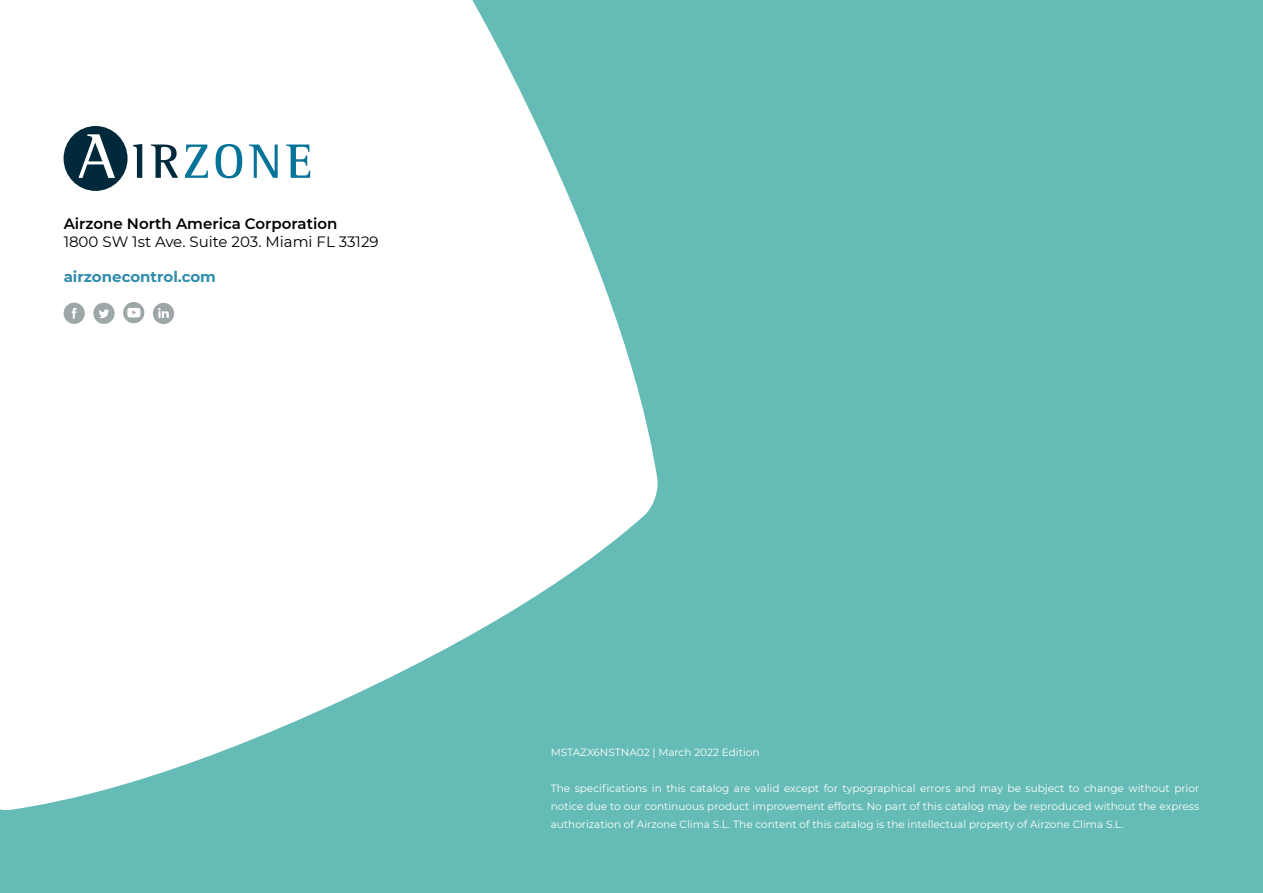
<style>
.page{position:relative;width:1263px;height:893px;background:#65bbb6}
.page>*{position:absolute;margin:0;border:0;box-sizing:border-box;transform-origin:0 0}
.t1{font:15px "Montserrat";color:#000}
.t2{font:600 15px "Montserrat";color:#000}
.t3{font:700 15px "Montserrat";color:#318dac}
.t4{font:10.5px/18px "Montserrat";color:#fff;text-align:justify}
</style>
<div class="page">
<svg style="left:0;top:0;width:658px;height:810px;fill:#fff"></svg>
<svg style="left:151px;top:145px;width:27px;height:33px"></svg>
<svg style="left:185px;top:145px;width:23px;height:33px"></svg>
<svg style="left:216px;top:144px;width:26px;height:34px"></svg>
<svg style="left:249px;top:145px;width:29px;height:33px"></svg>
<svg style="left:286px;top:145px;width:24px;height:33px"></svg>
<svg style="left:64px;top:126px;width:78px;height:65px"></svg>
<svg style="left:93px;top:303px;width:22px;height:21px"></svg>
<svg style="left:64px;top:303px;width:21px;height:21px"></svg>
<svg style="left:123px;top:302px;width:21px;height:21px"></svg>
<svg style="left:153px;top:303px;width:21px;height:21px"></svg>
<h1 class="t2" style="left:64px;top:213px;width:275px">Airzone North America Corporation</h1>
<h1 class="t1" style="left:64px;top:231px;width:317px">1800 SW 1st Ave. Suite 203. Miami FL 33129</h1>
<h1 class="t3" style="left:64px;top:265px;width:154px">airzonecontrol.com</h1>
<p class="t4" style="left:551px;top:743px;width:210px">MSTAZX6NSTNA02 | March 2022 Edition</p>
<p class="t4" style="left:551px;top:779px;width:650px">The specifications in this catalog are valid except for typographical errors and may be subject to change without prior notice due to our continuous product improvement efforts. No part of this catalog may be reproduced without the express authorization of Airzone Clima S.L. The content of this catalog is the intellectual property of Airzone Clima S.L.</p>
</div>
